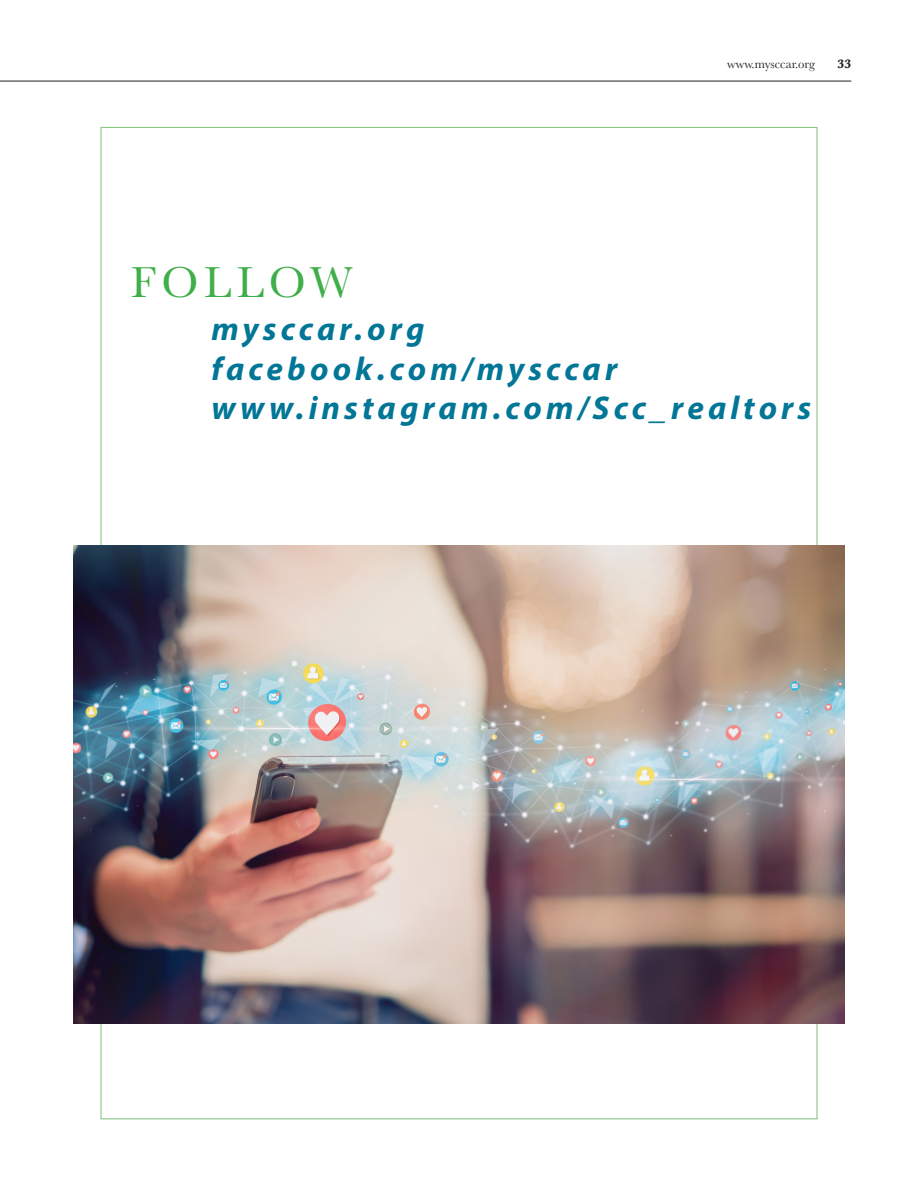
<style>
.page{position:relative;width:918px;height:1188px;background:#fff}
.page>*{position:absolute;margin:0;border:0;box-sizing:border-box;transform-origin:0 0}
.t1{font:45px "Baskerville";letter-spacing:.125em;color:#40ae49}
.t2{font:italic 700 33px "Myriad Pro";letter-spacing:.125em;color:#017696}
.t3{font:12.75px "Baskerville";color:#231f20}
.t4{font:700 12.75px "Baskerville";color:#231f20}
</style>
<div class="page">
<hr style="left:0;top:81px;width:851px;height:1px;background:#231f20">
<img style="left:74px;top:545px;width:770px;height:479px">
<p class="t3" style="left:727px;top:56px;width:89px">www.mysccar.org</p>
<p class="t4" style="left:837px;top:55px;width:15px">33</p>
<p class="t1" style="left:131px;top:254px;width:223px">FOLLOW</p>
<p class="t2" style="left:211px;top:308px;width:215px">mysccar.org</p>
<p class="t2" style="left:211px;top:347px;width:407px">facebook.com/mysccar</p>
<p class="t2" style="left:211px;top:387px;width:602px">www.instagram.com/Scc_realtors</p>
</div>
